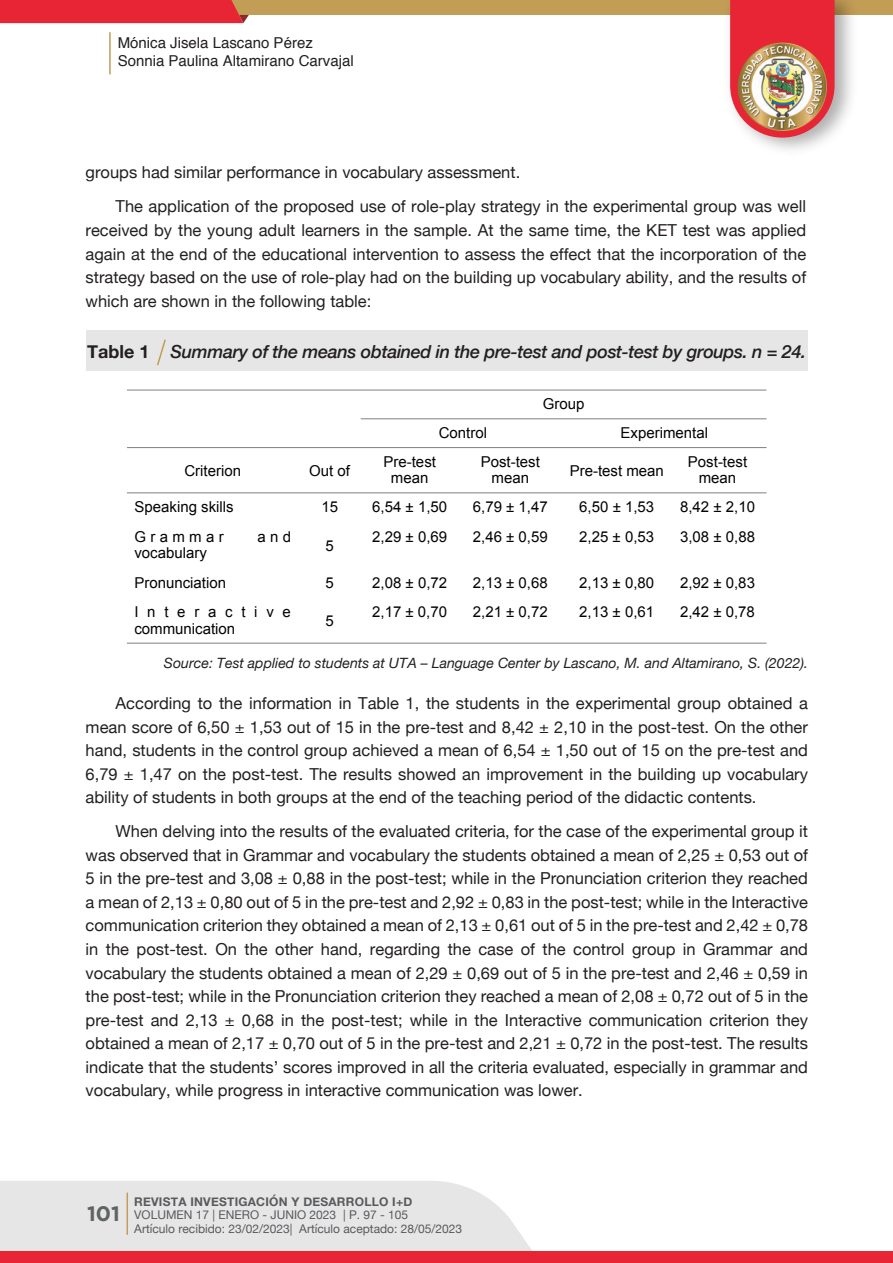
<style>
.page{position:relative;width:893px;height:1263px;background:#fff}
.page>*{position:absolute;margin:0;border:0;box-sizing:border-box;transform-origin:0 0}
.t1{font:700 20.85px "Gotham";color:#606364}
.t2{font:italic 500 18px "Helvetica Neue";letter-spacing:-.02em;color:#231f20}
.t3{font:16.5px/23.5px "Helvetica Neue";color:#231f20;text-align:justify}
.t4{font:15px/16.5px "Arial";color:#030303;text-align:center}
.t5{font:15px/18px "Helvetica";color:#231f20}
.t6{font:15px "Arial";letter-spacing:.29em;color:#030303}
.t7{font:italic 14.25px "Helvetica Neue";color:#231f20}
.t8{font:12px "Helvetica Neue";color:#595a5c}
.t9{font:700 12px "Helvetica Neue";letter-spacing:.02em;color:#595a5c}
.s1{font-weight:700;font-style:normal}
</style>
<div class="page">
<div style="left:0;top:0;width:893px;height:15px;background:#c19d55"></div>
<img style="left:730px;top:0;width:105px;height:138px">
<div style="left:0;top:0;width:249px;height:23px;background:#e72535"></div>
<div style="left:0;top:1181px;width:532px;height:70px;background:#e6e6e7"></div>
<div style="left:0;top:1251px;width:893px;height:12px;background:#e72535"></div>
<hr style="left:127px;top:1192px;width:1px;height:43px;background:#c19d55">
<hr style="left:109px;top:32px;width:2px;height:42px;background:#c19d55">
<div style="left:87px;top:330px;width:721px;height:41px;background:#e6e6e7"></div>
<svg style="left:157px;top:339px;width:9px;height:27px"></svg>
<hr style="left:361px;top:418px;width:405px;height:1px;background:#7d8083">
<hr style="left:127px;top:447px;width:639px;height:1px;background:#7d8083">
<hr style="left:127px;top:492px;width:639px;height:1px;background:#7d8083">
<hr style="left:127px;top:390px;width:639px;height:1px;background:#7d8083">
<hr style="left:127px;top:643px;width:639px;height:1px;background:#7d8083">
<p class="t5" style="left:118px;top:34px;width:237px">Mónica Jisela Lascano Pérez<br>Sonnia Paulina Altamirano Carvajal</p>
<p class="t3" style="left:116px;top:156px;width:692px;line-height:34px;text-indent:-30px">groups had similar performance in vocabulary assessment.<br>The application of the proposed use of role-play strategy in the experimental group was well</p>
<p class="t3" style="left:86px;top:219px;width:722px">received by the young adult learners in the sample. At the same time, the KET test was applied again at the end of the educational intervention to assess the effect that the incorporation of the strategy based on the use of role-play had on the building up vocabulary ability, and the results of which are shown in the following table:</p>
<p class="t2" style="left:87px;top:336px;width:720px"><span class="s1">Table 1</span> Summary of the means obtained in the pre-test and post-test by groups. n = 24.</p>
<p class="t4" style="left:543px;top:396px;width:43px">Group</p>
<p class="t4" style="left:439px;top:425px;width:50px">Control</p>
<p class="t4" style="left:620px;top:425px;width:89px">Experimental</p>
<p class="t4" style="left:184px;top:462px;width:58px">Criterion</p>
<p class="t4" style="left:309px;top:462px;width:42px">Out of</p>
<p class="t4" style="left:383px;top:453px;width:54px">Pre-test mean</p>
<p class="t4" style="left:481px;top:453px;width:61px">Post-test mean</p>
<p class="t4" style="left:570px;top:462px;width:96px">Pre-test mean</p>
<p class="t4" style="left:688px;top:453px;width:61px">Post-test mean</p>
<p class="t4" style="left:134px;top:499px;width:101px">Speaking skills</p>
<p class="t4" style="left:321px;top:499px;width:18px">15</p>
<p class="t4" style="left:372px;top:499px;width:76px">6,54 ± 1,50</p>
<p class="t4" style="left:473px;top:499px;width:76px">6,79 ± 1,47</p>
<p class="t4" style="left:579px;top:499px;width:76px">6,50 ± 1,53</p>
<p class="t4" style="left:680px;top:499px;width:76px">8,42 ± 2,10</p>
<p class="t6" style="left:134px;top:526px;width:91px">Grammar</p>
<p class="t4" style="left:257px;top:528px;width:35px">and</p>
<p class="t4" style="left:134px;top:545px;width:74px">vocabulary</p>
<p class="t4" style="left:372px;top:528px;width:76px">2,29 ± 0,69</p>
<p class="t4" style="left:473px;top:528px;width:76px">2,46 ± 0,59</p>
<p class="t4" style="left:579px;top:528px;width:76px">2,25 ± 0,53</p>
<p class="t4" style="left:680px;top:528px;width:76px">3,08 ± 0,88</p>
<p class="t4" style="left:325px;top:537px;width:10px">5</p>
<p class="t4" style="left:134px;top:574px;width:93px">Pronunciation</p>
<p class="t4" style="left:325px;top:574px;width:10px">5</p>
<p class="t4" style="left:372px;top:574px;width:76px">2,08 ± 0,72</p>
<p class="t4" style="left:473px;top:574px;width:76px">2,13 ± 0,68</p>
<p class="t4" style="left:579px;top:574px;width:76px">2,13 ± 0,80</p>
<p class="t4" style="left:680px;top:574px;width:76px">2,92 ± 0,83</p>
<p class="t4" style="left:134px;top:604px;width:158px;text-align:left">Interactive communication</p>
<p class="t4" style="left:325px;top:613px;width:10px">5</p>
<p class="t4" style="left:372px;top:604px;width:76px">2,17 ± 0,70</p>
<p class="t4" style="left:473px;top:604px;width:76px">2,21 ± 0,72</p>
<p class="t4" style="left:579px;top:604px;width:76px">2,13 ± 0,61</p>
<p class="t4" style="left:680px;top:604px;width:76px">2,42 ± 0,78</p>
<p class="t7" style="left:164px;top:652px;width:646px">Source: Test applied to students at UTA – Language Center by Lascano, M. and Altamirano, S. (2022).</p>
<p class="t3" style="left:86px;top:692px;width:724px;text-indent:30px">According to the information in Table 1, the students in the experimental group obtained a mean score of 6,50 ± 1,53 out of 15 in the pre-test and 8,42 ± 2,10 in the post-test. On the other hand, students in the control group achieved a mean of 6,54 ± 1,50 out of 15 on the pre-test and 6,79 ± 1,47 on the post-test. The results showed an improvement in the building up vocabulary ability of students in both groups at the end of the teaching period of the didactic contents.</p>
<p class="t3" style="left:86px;top:820px;width:724px;text-indent:30px">When delving into the results of the evaluated criteria, for the case of the experimental group it was observed that in Grammar and vocabulary the students obtained a mean of 2,25 ± 0,53 out of 5 in the pre-test and 3,08 ± 0,88 in the post-test; while in the Pronunciation criterion they reached a mean of 2,13 ± 0,80 out of 5 in the pre-test and 2,92 ± 0,83 in the post-test; while in the Interactive communication criterion they obtained a mean of 2,13 ± 0,61 out of 5 in the pre-test and 2,42 ± 0,78 in the post-test. On the other hand, regarding the case of the control group in Grammar and vocabulary the students obtained a mean of 2,29 ± 0,69 out of 5 in the pre-test and 2,46 ± 0,59 in the post-test; while in the Pronunciation criterion they reached a mean of 2,08 ± 0,72 out of 5 in the pre-test and 2,13 ± 0,68 in the post-test; while in the Interactive communication criterion they obtained a mean of 2,17 ± 0,70 out of 5 in the pre-test and 2,21 ± 0,72 in the post-test. The results indicate that the students’ scores improved in all the criteria evaluated, especially in grammar and vocabulary, while progress in interactive communication was lower.</p>
<p class="t1" style="left:87px;top:1201px;width:34px">101</p>
<p class="t9" style="left:134px;top:1192px;width:280px">REVISTA INVESTIGACIÓN Y DESARROLLO I+D</p>
<p class="t8" style="left:134px;top:1219px;width:329px">Artículo recibido: 23/02/2023| Artículo aceptado: 28/05/2023</p>
<p class="t8" style="left:134px;top:1206px;width:275px">VOLUMEN 17 | ENERO - JUNIO 2023 | P. 97 - 105</p>
</div>
